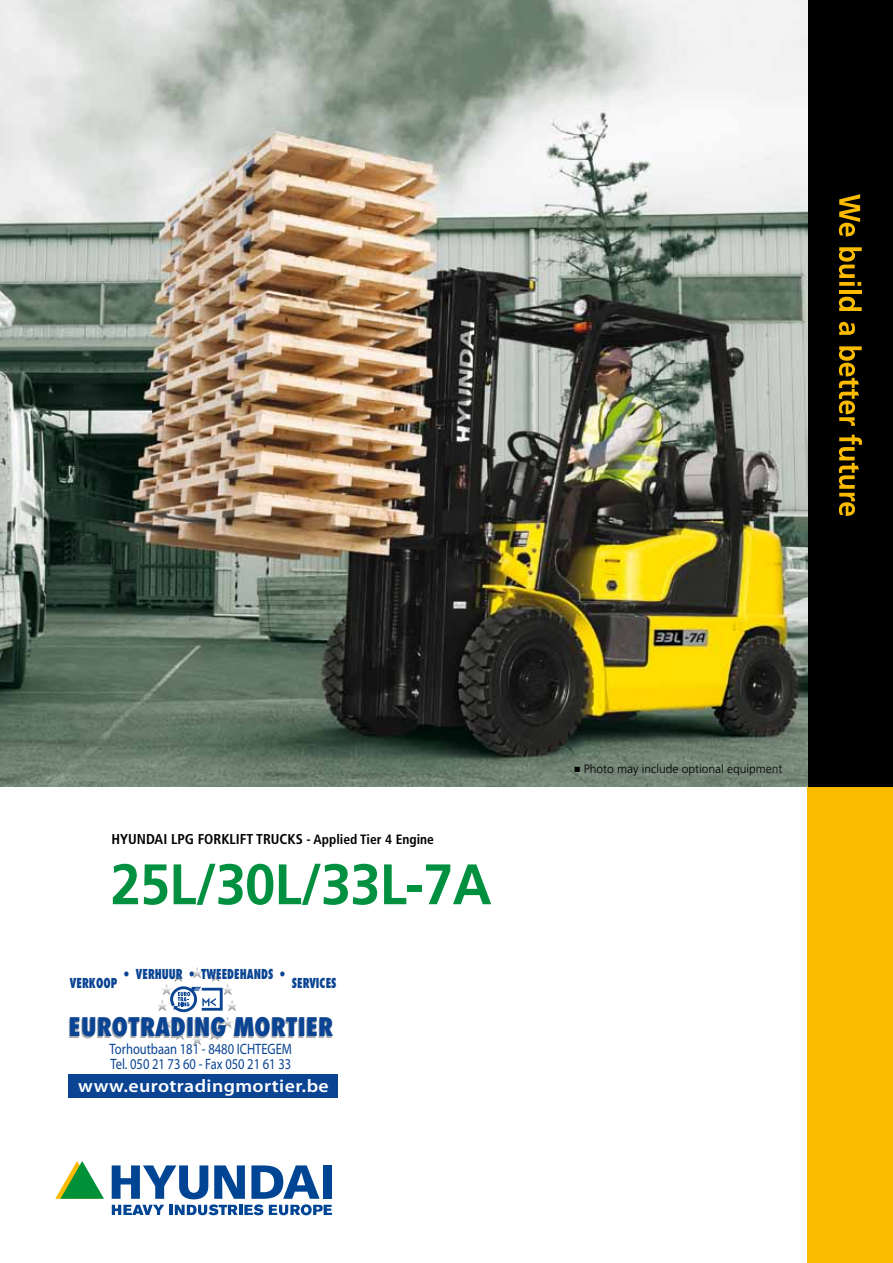
<style>
.page{position:relative;width:893px;height:1263px;background:#fff}
.page>*{position:absolute;margin:0;border:0;box-sizing:border-box;transform-origin:0 0}
.t1{font:800 condensed 24.9px "Futura Std";color:#0a4493}
.t2{font:600 18.15px "Myriad Pro";letter-spacing:.02em;color:#fff;scale:1.09 1}
.t3{font:15px/15.3px "Myriad Pro";color:#0a4493;scale:.83 1}
.t4{font:700 condensed 14.25px "Frutiger LT Std";color:#000}
.t5{font:800 condensed 13.35px "Futura Std";color:#0a4493;scale:.84 1}
.t6{font:300 12px "Frutiger";color:#000}
.s1{font-size:13.5px}
</style>
<div class="page">
<img style="left:0;top:0;width:808px;height:787px">
<div style="left:808px;top:787px;width:85px;height:476px;background:#fabb00"></div>
<svg style="left:113px;top:864px;width:25px;height:40px"></svg>
<svg style="left:144px;top:864px;width:23px;height:41px"></svg>
<svg style="left:174px;top:864px;width:99px;height:41px"></svg>
<svg style="left:279px;top:864px;width:98px;height:41px"></svg>
<svg style="left:384px;top:864px;width:22px;height:40px"></svg>
<div style="left:408px;top:886px;width:14px;height:6px;background:#00903f"></div>
<svg style="left:426px;top:864px;width:65px;height:40px"></svg>
<div style="left:808px;top:0;width:85px;height:787px;background:#000"></div>
<svg style="left:839px;top:194px;width:21px;height:42px"></svg>
<svg style="left:839px;top:247px;width:23px;height:39px"></svg>
<svg style="left:839px;top:282px;width:16px;height:4px"></svg>
<hr style="left:839px;top:290px;width:23px;height:4px;background:#fabb00">
<svg style="left:839px;top:297px;width:23px;height:14px"></svg>
<svg style="left:839px;top:322px;width:16px;height:13px"></svg>
<svg style="left:839px;top:346px;width:23px;height:80px"></svg>
<svg style="left:839px;top:435px;width:23px;height:81px"></svg>
<svg style="left:55px;top:1161px;width:49px;height:38px"></svg>
<svg style="left:112px;top:1165px;width:220px;height:50px"></svg>
<svg style="left:158px;top:967px;width:79px;height:78px"></svg>
<div style="left:68px;top:1074px;width:269px;height:24px;background:#0a4493"></div>
<p class="t4" style="left:112px;top:830px;width:324px">HYUNDAI LPG FORKLIFT TRUCKS <span class="s1">- Applied Tier 4 Engine</span></p>
<p class="t5" style="left:124px;top:965px;width:193px">• VERHUUR • TWEEDEHANDS •</p>
<p class="t5" style="left:70px;top:974px;width:58px">VERKOOP</p>
<p class="t5" style="left:292px;top:974px;width:55px">SERVICES</p>
<h1 class="t1" style="left:69px;top:1011px;width:266px">EUROTRADING MORTIER</h1>
<p class="t3" style="left:110px;top:1041px;width:221px">Torhoutbaan 181 - 8480 ICHTEGEM<br>Tel. 050 21 73 60 - Fax 050 21 61 33</p>
<p class="t2" style="left:78px;top:1076px;width:231px">www.eurotradingmortier.be</p>
<p class="t6" style="left:575px;top:762px;width:209px">■ Photo may include optional equipment</p>
</div>
